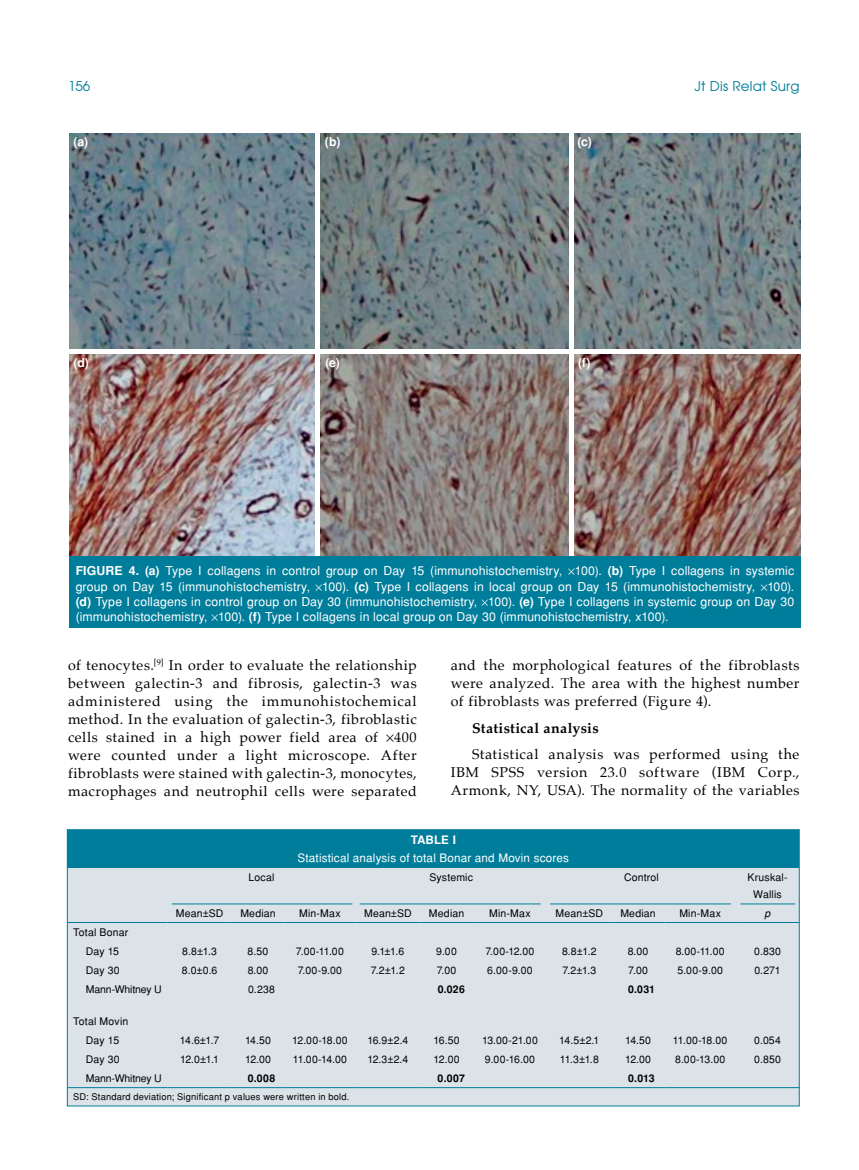
<style>
.page{position:relative;width:859px;height:1170px;background:#fff}
.page>*{position:absolute;margin:0;border:0;box-sizing:border-box;transform-origin:0 0}
.t1{font:14.25px/18px "Palatino";letter-spacing:.035em;color:#000;text-align:justify}
.t2{font:700 14.25px "Palatino";letter-spacing:.025em;color:#000}
.t3{font:13.5px "Avant Garde Tr";letter-spacing:.015em;color:#007d9a}
.t4{font:12.3px/15.3px "Helvetica Normal Tr";letter-spacing:.01em;color:#fff;text-align:justify}
.t5{font:700 12.3px "Helvetica Tr";color:#fff}
.t6{font:11.7px "Helvetica Normal Tr";letter-spacing:.015em;color:#fff}
.t7{font:700 11.7px "Helvetica Tr";letter-spacing:.005em;color:#fff}
.t8{font:10.5px/19px "Helvetica Normal Tr";letter-spacing:.015em;color:#000;text-align:center}
.t9{font:10.5px "Helvetica Normal Tr";letter-spacing:-.015em;color:#000}
.t10{font:700 10.5px "Helvetica Tr";letter-spacing:.025em;color:#000}
.t11{font:italic 10.5px "Helvetica Tr";color:#000}
.t12{font:9.3px "Helvetica Normal Tr";letter-spacing:.02em;color:#000}
.s1{font-family:"Helvetica Tr";font-weight:700}
</style>
<div class="page">
<img style="left:69px;top:133px;width:731px;height:423px">
<div style="left:315px;top:132px;width:5px;height:427px;background:#fff"></div>
<div style="left:569px;top:132px;width:5px;height:427px;background:#fff"></div>
<div style="left:68px;top:349px;width:734px;height:5px;background:#fff"></div>
<div style="left:69px;top:556px;width:732px;height:71px;background:#007d9a"></div>
<div style="left:67px;top:829px;width:732px;height:276px;background:#dbe2e8"></div>
<div style="left:67px;top:829px;width:732px;height:38px;background:#007d9a"></div>
<hr style="left:67px;top:922px;width:100px;height:1px;background:#007d9a">
<hr style="left:167px;top:922px;width:65px;height:1px;background:#007d9a">
<hr style="left:232px;top:922px;width:52px;height:1px;background:#007d9a">
<hr style="left:284px;top:922px;width:71px;height:1px;background:#007d9a">
<hr style="left:355px;top:922px;width:65px;height:1px;background:#007d9a">
<hr style="left:420px;top:922px;width:53px;height:1px;background:#007d9a">
<hr style="left:473px;top:922px;width:74px;height:1px;background:#007d9a">
<hr style="left:547px;top:922px;width:65px;height:1px;background:#007d9a">
<hr style="left:612px;top:922px;width:52px;height:1px;background:#007d9a">
<hr style="left:664px;top:922px;width:72px;height:1px;background:#007d9a">
<hr style="left:736px;top:922px;width:63px;height:1px;background:#007d9a">
<hr style="left:67px;top:1087px;width:100px;height:1px;background:#007d9a">
<hr style="left:167px;top:1087px;width:65px;height:1px;background:#007d9a">
<hr style="left:232px;top:1087px;width:52px;height:1px;background:#007d9a">
<hr style="left:284px;top:1087px;width:71px;height:1px;background:#007d9a">
<hr style="left:355px;top:1087px;width:65px;height:1px;background:#007d9a">
<hr style="left:420px;top:1087px;width:53px;height:1px;background:#007d9a">
<hr style="left:473px;top:1087px;width:74px;height:1px;background:#007d9a">
<hr style="left:547px;top:1087px;width:65px;height:1px;background:#007d9a">
<hr style="left:612px;top:1087px;width:52px;height:1px;background:#007d9a">
<hr style="left:664px;top:1087px;width:72px;height:1px;background:#007d9a">
<hr style="left:736px;top:1087px;width:63px;height:1px;background:#007d9a">
<hr style="left:172px;top:903px;width:180px;height:1px;background:#007d9a">
<hr style="left:360px;top:903px;width:181px;height:1px;background:#007d9a">
<hr style="left:550px;top:903px;width:181px;height:1px;background:#007d9a">
<hr style="left:740px;top:903px;width:55px;height:1px;background:#007d9a">
<p class="t3" style="left:68px;top:77px;width:24px">156</p>
<p class="t3" style="left:694px;top:77px;width:106px">Jt Dis Relat Surg</p>
<p class="t5" style="left:74px;top:135px;width:16px">(a)</p>
<p class="t5" style="left:74px;top:355px;width:17px">(d)</p>
<p class="t5" style="left:325px;top:135px;width:17px">(b)</p>
<p class="t5" style="left:325px;top:355px;width:16px">(e)</p>
<p class="t5" style="left:577px;top:135px;width:16px">(c)</p>
<p class="t5" style="left:578px;top:355px;width:14px">(f)</p>
<p class="t4" style="left:76px;top:563px;width:720px"><span class="s1">FIGURE 4. (a)</span> Type I collagens in control group on Day 15 (immunohistochemistry, 100). <span class="s1">(b)</span> Type I collagens in systemic group on Day 15 (immunohistochemistry, 100). <span class="s1">(c)</span> Type I collagens in local group on Day 15 (immunohistochemistry, 100). <span class="s1">(d)</span> Type I collagens in control group on Day 30 (immunohistochemistry, 100). <span class="s1">(e)</span> Type I collagens in systemic group on Day 30 (immunohistochemistry, 100). <span class="s1">(f)</span> Type I collagens in local group on Day 30 (immunohistochemistry, x100).</p>
<p class="t1" style="left:68px;top:656px;width:350px">of tenocytes.<sup>[9]</sup> In order to evaluate the relationship between galectin-3 and fibrosis, galectin-3 was administered using the immunohistochemical method. In the evaluation of galectin-3, fibroblastic cells stained in a high power field area of 400 were counted under a light microscope. After fibroblasts were stained with galectin-3, monocytes, macrophages and neutrophil cells were separated</p>
<p class="t1" style="left:451px;top:656px;width:350px">and the morphological features of the fibroblasts were analyzed. The area with the highest number of fibroblasts was preferred (Figure 4).</p>
<p class="t2" style="left:472px;top:715px;width:128px">Statistical analysis</p>
<p class="t1" style="left:451px;top:745px;width:350px;text-indent:21px">Statistical analysis was performed using the IBM SPSS version 23.0 software (IBM Corp., Armonk, NY, USA). The normality of the variables</p>
<p class="t7" style="left:411px;top:832px;width:47px">Table I</p>
<p class="t6" style="left:297px;top:850px;width:273px">Statistical analysis of total Bonar and Movin scores</p>
<p class="t8" style="left:248px;top:867px;width:28px">Local</p>
<p class="t8" style="left:429px;top:867px;width:45px">Systemic</p>
<p class="t8" style="left:624px;top:867px;width:36px">Control</p>
<p class="t8" style="left:748px;top:868px;width:41px;line-height:17.1px">Kruskal-<br>Wallis</p>
<p class="t8" style="left:73px;top:922px;width:57px">Total Bonar<br>Day 15</p>
<p class="t8" style="left:176px;top:903px;width:49px">Mean±SD</p>
<p class="t8" style="left:240px;top:903px;width:37px">Median</p>
<p class="t8" style="left:299px;top:903px;width:43px">Min-Max</p>
<p class="t8" style="left:364px;top:903px;width:49px">Mean±SD</p>
<p class="t8" style="left:429px;top:903px;width:37px">Median</p>
<p class="t8" style="left:489px;top:903px;width:43px">Min-Max</p>
<p class="t8" style="left:555px;top:903px;width:49px">Mean±SD</p>
<p class="t8" style="left:620px;top:903px;width:37px">Median</p>
<p class="t8" style="left:679px;top:903px;width:43px">Min-Max</p>
<p class="t11" style="left:765px;top:906px;width:7px">p</p>
<p class="t8" style="left:182px;top:941px;width:36px">8.8±1.3</p>
<p class="t8" style="left:248px;top:941px;width:22px">8.50</p>
<p class="t8" style="left:296px;top:941px;width:49px">7.00-11.00</p>
<p class="t8" style="left:371px;top:941px;width:34px">9.1±1.6</p>
<p class="t8" style="left:436px;top:941px;width:22px">9.00</p>
<p class="t8" style="left:485px;top:941px;width:50px">7.00-12.00</p>
<p class="t8" style="left:562px;top:941px;width:36px">8.8±1.2</p>
<p class="t8" style="left:628px;top:941px;width:22px">8.00</p>
<p class="t8" style="left:676px;top:941px;width:51px">8.00-11.00</p>
<p class="t8" style="left:754px;top:941px;width:28px">0.830</p>
<p class="t8" style="left:86px;top:960px;width:35px">Day 30</p>
<p class="t8" style="left:182px;top:960px;width:37px">8.0±0.6</p>
<p class="t8" style="left:248px;top:960px;width:22px">8.00</p>
<p class="t8" style="left:298px;top:960px;width:46px">7.00-9.00</p>
<p class="t8" style="left:371px;top:960px;width:35px">7.2±1.2</p>
<p class="t8" style="left:437px;top:960px;width:21px">7.00</p>
<p class="t8" style="left:487px;top:960px;width:47px">6.00-9.00</p>
<p class="t8" style="left:562px;top:960px;width:35px">7.2±1.3</p>
<p class="t8" style="left:628px;top:960px;width:21px">7.00</p>
<p class="t8" style="left:677px;top:960px;width:47px">5.00-9.00</p>
<p class="t8" style="left:754px;top:960px;width:28px">0.271</p>
<p class="t9" style="left:86px;top:983px;width:77px">Mann-Whitney U</p>
<p class="t8" style="left:248px;top:979px;width:28px">0.238</p>
<p class="t10" style="left:438px;top:983px;width:29px">0.026</p>
<p class="t10" style="left:628px;top:983px;width:28px">0.031</p>
<p class="t8" style="left:73px;top:1011px;width:57px">Total Movin<br>Day 15</p>
<p class="t8" style="left:180px;top:1030px;width:41px">14.6±1.7</p>
<p class="t8" style="left:245px;top:1030px;width:27px">14.50</p>
<p class="t8" style="left:292px;top:1030px;width:57px">12.00-18.00</p>
<p class="t8" style="left:367px;top:1030px;width:43px">16.9±2.4</p>
<p class="t8" style="left:433px;top:1030px;width:28px">16.50</p>
<p class="t8" style="left:482px;top:1030px;width:57px">13.00-21.00</p>
<p class="t8" style="left:559px;top:1030px;width:42px">14.5±2.1</p>
<p class="t8" style="left:625px;top:1030px;width:27px">14.50</p>
<p class="t8" style="left:673px;top:1030px;width:56px">11.00-18.00</p>
<p class="t8" style="left:754px;top:1030px;width:28px">0.054</p>
<p class="t8" style="left:86px;top:1049px;width:35px">Day 30</p>
<p class="t8" style="left:180px;top:1049px;width:40px">12.0±1.1</p>
<p class="t8" style="left:245px;top:1049px;width:27px">12.00</p>
<p class="t8" style="left:293px;top:1049px;width:56px">11.00-14.00</p>
<p class="t8" style="left:367px;top:1049px;width:42px">12.3±2.4</p>
<p class="t8" style="left:434px;top:1049px;width:27px">12.00</p>
<p class="t8" style="left:485px;top:1049px;width:52px">9.00-16.00</p>
<p class="t8" style="left:560px;top:1049px;width:40px">11.3±1.8</p>
<p class="t8" style="left:625px;top:1049px;width:27px">12.00</p>
<p class="t8" style="left:675px;top:1049px;width:52px">8.00-13.00</p>
<p class="t8" style="left:754px;top:1049px;width:28px">0.850</p>
<p class="t9" style="left:86px;top:1071px;width:77px">Mann-Whitney U</p>
<p class="t10" style="left:248px;top:1071px;width:29px">0.008</p>
<p class="t10" style="left:438px;top:1071px;width:29px">0.007</p>
<p class="t10" style="left:628px;top:1071px;width:28px">0.013</p>
<p class="t12" style="left:73px;top:1091px;width:278px">SD: Standard deviation; Significant p values were written in bold.</p>
</div>
